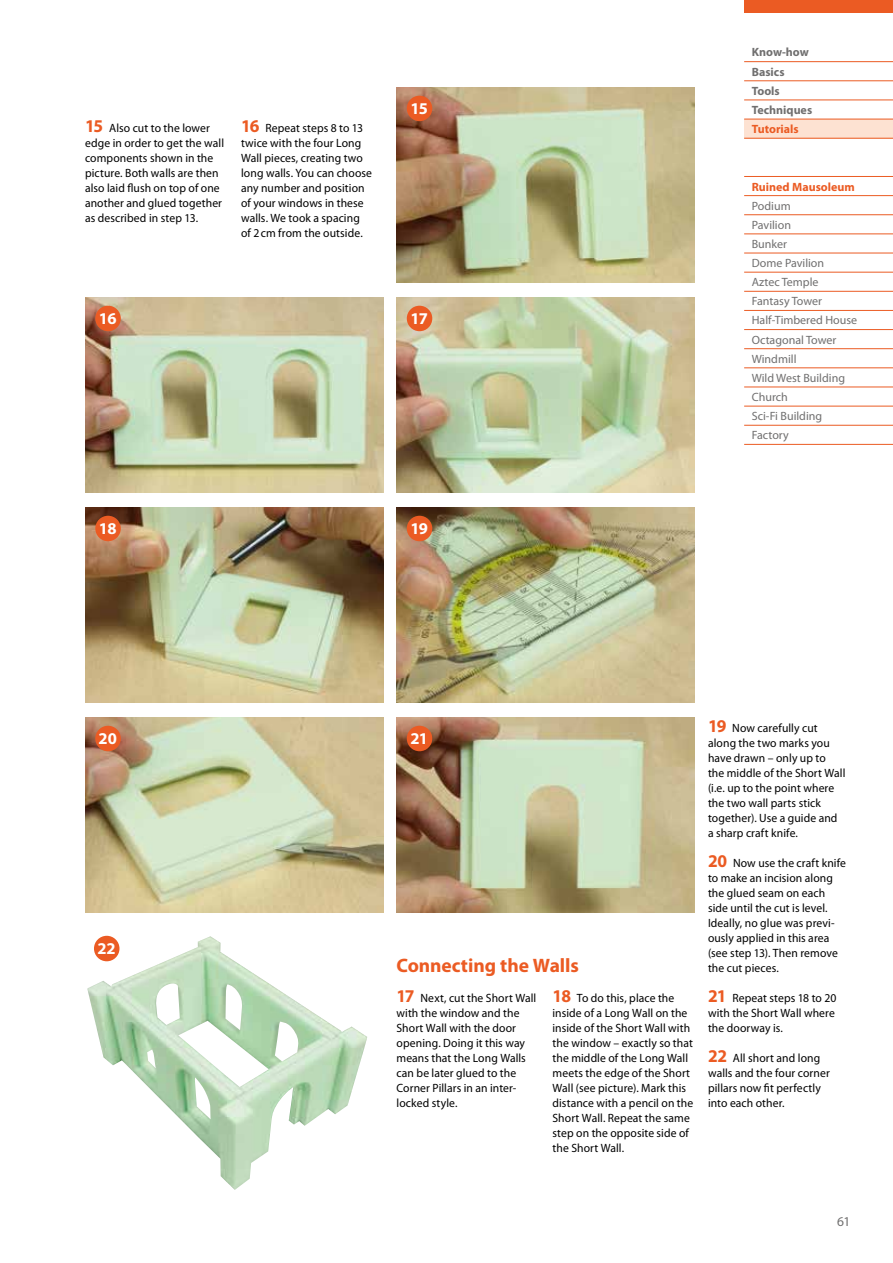
<style>
.page{position:relative;width:893px;height:1263px;background:#fff}
.page>*{position:absolute;margin:0;border:0;box-sizing:border-box;transform-origin:0 0}
.t1{font:700 19.5px "Myriad Pro";letter-spacing:-.005em;color:#eb5b23}
.t2{font:700 16.5px "Myriad Pro";letter-spacing:-.045em;color:#fff}
.t3{font:13.5px "Myriad Pro";color:#706f6f}
.t4{font:12px/15px "Myriad Pro";letter-spacing:.01em;color:#000}
.t5{font:12px/19.2px "Myriad Pro";color:#706f6f}
.t6{font:700 12px/19.2px "Myriad Pro";color:#706f6f}
.t7{font:700 12px "Myriad Pro";color:#eb5b23}
.s1{font-weight:700;font-size:18px;color:#eb5b23}
</style>
<div class="page">
<img style="left:396px;top:507px;width:299px;height:195px">
<img style="left:85px;top:507px;width:298px;height:195px">
<img style="left:396px;top:717px;width:299px;height:195px">
<img style="left:87px;top:936px;width:280px;height:254px">
<img style="left:85px;top:717px;width:298px;height:195px">
<img style="left:396px;top:297px;width:299px;height:195px">
<img style="left:85px;top:297px;width:298px;height:195px">
<img style="left:396px;top:87px;width:299px;height:195px">
<div style="left:407px;top:96px;width:25px;height:25px;background:#eb5b23;border-radius:50%"></div>
<div style="left:407px;top:306px;width:25px;height:25px;background:#eb5b23;border-radius:50%"></div>
<div style="left:95px;top:306px;width:26px;height:25px;background:#eb5b23;border-radius:50%"></div>
<div style="left:407px;top:516px;width:25px;height:25px;background:#eb5b23;border-radius:50%"></div>
<div style="left:95px;top:516px;width:26px;height:25px;background:#eb5b23;border-radius:50%"></div>
<div style="left:407px;top:726px;width:25px;height:25px;background:#eb5b23;border-radius:50%"></div>
<div style="left:94px;top:936px;width:25px;height:25px;background:#eb5b23;border-radius:50%"></div>
<div style="left:95px;top:726px;width:26px;height:25px;background:#eb5b23;border-radius:50%"></div>
<div style="left:744px;top:0;width:149px;height:13px;background:#eb5b23"></div>
<div style="left:744px;top:119px;width:149px;height:19px;background:#fde2d2"></div>
<hr style="left:744px;top:61px;width:149px;height:1px;background:#eb5b23">
<hr style="left:744px;top:80px;width:149px;height:1px;background:#eb5b23">
<hr style="left:744px;top:100px;width:149px;height:1px;background:#eb5b23">
<hr style="left:744px;top:119px;width:149px;height:1px;background:#eb5b23">
<hr style="left:744px;top:138px;width:149px;height:1px;background:#eb5b23">
<hr style="left:744px;top:176px;width:149px;height:1px;background:#eb5b23">
<hr style="left:744px;top:195px;width:149px;height:1px;background:#eb5b23">
<hr style="left:744px;top:214px;width:149px;height:1px;background:#eb5b23">
<hr style="left:744px;top:234px;width:149px;height:1px;background:#eb5b23">
<hr style="left:744px;top:253px;width:149px;height:1px;background:#eb5b23">
<hr style="left:744px;top:272px;width:149px;height:1px;background:#eb5b23">
<hr style="left:744px;top:291px;width:149px;height:1px;background:#eb5b23">
<hr style="left:744px;top:310px;width:149px;height:1px;background:#eb5b23">
<hr style="left:744px;top:329px;width:149px;height:1px;background:#eb5b23">
<hr style="left:744px;top:348px;width:149px;height:1px;background:#eb5b23">
<hr style="left:744px;top:367px;width:149px;height:1px;background:#eb5b23">
<hr style="left:744px;top:387px;width:149px;height:1px;background:#eb5b23">
<hr style="left:744px;top:406px;width:149px;height:1px;background:#eb5b23">
<hr style="left:744px;top:425px;width:149px;height:1px;background:#eb5b23">
<hr style="left:744px;top:444px;width:149px;height:1px;background:#eb5b23">
<p class="t4" style="left:85px;top:120px;width:141px"><span class="s1">15</span> Also cut to the lower edge in order to get the wall components shown in the picture. Both walls are then also laid flush on top of one another and glued together as described in step 13.</p>
<p class="t4" style="left:241px;top:120px;width:133px"><span class="s1">16</span> Repeat steps 8 to 13 twice with the four Long<br>Wall pieces, creating two long walls. You can choose any number and position of your windows in these walls. We took a spacing of 2cm from the outside.</p>
<h2 class="t2" style="left:411px;top:97px;width:19px">15</h2>
<h2 class="t2" style="left:99px;top:307px;width:19px">16</h2>
<h2 class="t2" style="left:411px;top:307px;width:19px">17</h2>
<h2 class="t2" style="left:99px;top:517px;width:19px">18</h2>
<h2 class="t2" style="left:410px;top:517px;width:19px">19</h2>
<p class="t6" style="left:752px;top:42px;width:62px">Know-how<br>Basics<br>Tools<br>Techniques</p>
<p class="t7" style="left:752px;top:121px;width:48px">Tutorials</p>
<p class="t7" style="left:752px;top:179px;width:104px">Ruined Mausoleum</p>
<p class="t5" style="left:752px;top:196px;width:107px">Podium<br>Pavilion<br>Bunker<br>Dome Pavilion<br>Aztec Temple<br>Fantasy Tower<br>Half-Timbered House<br>Octagonal Tower<br>Windmill<br>Wild West Building<br>Church<br>Sci-Fi Building<br>Factory</p>
<h2 class="t2" style="left:99px;top:727px;width:20px">20</h2>
<h2 class="t2" style="left:97px;top:937px;width:20px">22</h2>
<h2 class="t2" style="left:410px;top:727px;width:19px">21</h2>
<h1 class="t1" style="left:396px;top:953px;width:184px">Connecting the Walls</h1>
<p class="t4" style="left:396px;top:990px;width:141px"><span class="s1">17</span> Next, cut the Short Wall with the window and the<br>Short Wall with the door opening. Doing it this way means that the Long Walls can be later glued to the<br>Corner Pillars in an inter&shy;locked style.</p>
<p class="t4" style="left:552px;top:990px;width:142px"><span class="s1">18</span> To do this, place the inside of a Long Wall on the inside of the Short Wall with the window – exactly so that the middle of the Long Wall meets the edge of the Short<br>Wall (see picture). Mark this distance with a pencil on the<br>Short Wall. Repeat the same step on the opposite side of the Short Wall.</p>
<p class="t4" style="left:708px;top:720px;width:139px"><span class="s1">19</span> Now carefully cut along the two marks you have drawn – only up to<br>the middle of the Short Wall (i.e. up to the point where the two wall parts stick together). Use a guide and a sharp craft knife.</p>
<p class="t4" style="left:708px;top:855px;width:140px"><span class="s1">20</span> Now use the craft knife to make an incision along the glued seam on each side until the cut is level.<br>Ideally, no glue was previ&shy;ously applied in this area (see step 13). Then remove the cut pieces.</p>
<p class="t4" style="left:708px;top:990px;width:130px;text-align:justify"><span class="s1">21</span> Repeat steps 18 to 20 with the Short Wall where the doorway is.</p>
<p class="t4" style="left:708px;top:1050px;width:123px"><span class="s1">22</span> All short and long walls and the four corner pillars now fit perfectly into each other.</p>
<p class="t3" style="left:837px;top:1213px;width:15px">61</p>
</div>
